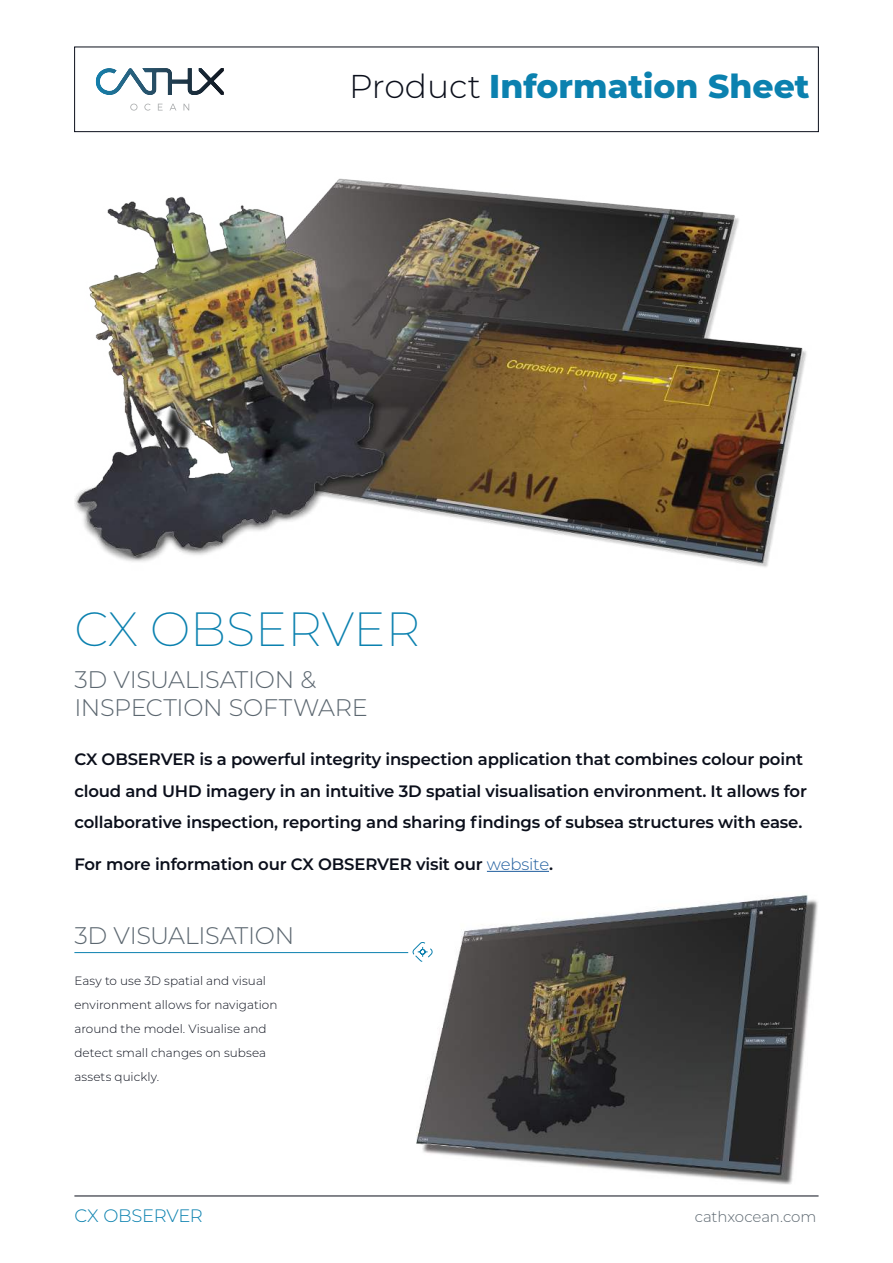
<style>
.page{position:relative;width:893px;height:1263px;background:#fff}
.page>*{position:absolute;margin:0;border:0;box-sizing:border-box;transform-origin:0 0}
.t1{font:200 48px "Montserrat";color:#0b81af}
.t2{font:800 33px "Montserrat";color:#0b81af}
.t3{font:300 24px/28.8px "Montserrat";letter-spacing:-.015em;color:#5c6770}
.t4{font:300 18px "Montserrat";letter-spacing:-.015em;color:#0b81af}
.t5{font:600 16.5px/31.5px "Montserrat";letter-spacing:-.01em;color:#0b0f1b}
.t6{font:300 15px "Montserrat";letter-spacing:-.01em;color:#5c6770}
.t7{font:300 12px/24px "Montserrat";letter-spacing:.005em;color:#0b0f1b}
.s1{font-weight:300;color:#0b0f1b}
.s2{font-weight:300;color:#1f5d9e}
</style>
<div class="page">
<div style="left:74px;top:47px;width:745px;height:85px;border:1px solid #0b0f1b"></div>
<svg style="left:130px;top:104px;width:7px;height:7px"></svg>
<svg style="left:144px;top:104px;width:7px;height:7px"></svg>
<svg style="left:158px;top:104px;width:5px;height:7px"></svg>
<svg style="left:169px;top:104px;width:7px;height:7px"></svg>
<svg style="left:184px;top:104px;width:5px;height:7px"></svg>
<img style="left:96px;top:68px;width:128px;height:27px">
<hr style="left:74px;top:1196px;width:745px;height:1px;background:#0b0f1b">
<img style="left:74px;top:178px;width:732px;height:389px">
<img style="left:416px;top:895px;width:402px;height:290px">
<svg style="left:412px;top:942px;width:21px;height:20px"></svg>
<hr style="left:487px;top:871px;width:62px;height:1px;background:#1f5d9e">
<hr style="left:74px;top:952px;width:334px;height:1px;background:#0b81af">
<h2 class="t2" style="left:349px;top:67px;width:462px"><span class="s1">Product</span> Information Sheet</h2>
<h1 class="t1" style="left:74px;top:601px;width:347px">CX OBSERVER</h1>
<h3 class="t3" style="left:74px;top:665px;width:295px">3D VISUALISATION &amp;<br>INSPECTION SOFTWARE</h3>
<p class="t5" style="left:74px;top:745px;width:734px">CX OBSERVER is a powerful integrity inspection application that combines colour point cloud and UHD imagery in an intuitive 3D spatial visualisation environment. It allows for collaborative inspection, reporting and sharing findings of subsea structures with ease.</p>
<p class="t5" style="left:74px;top:849px;width:480px">For more information our CX OBSERVER visit our <span class="s2">website</span>.</p>
<h3 class="t3" style="left:74px;top:922px;width:221px">3D VISUALISATION</h3>
<p class="t7" style="left:74px;top:969px;width:205px">Easy to use 3D spatial and visual environment allows for navigation around the model. Visualise and detect small changes on subsea assets quickly.</p>
<p class="t4" style="left:74px;top:1207px;width:130px">CX OBSERVER</p>
<p class="t6" style="left:695px;top:1208px;width:123px">cathxocean.com</p>
</div>
